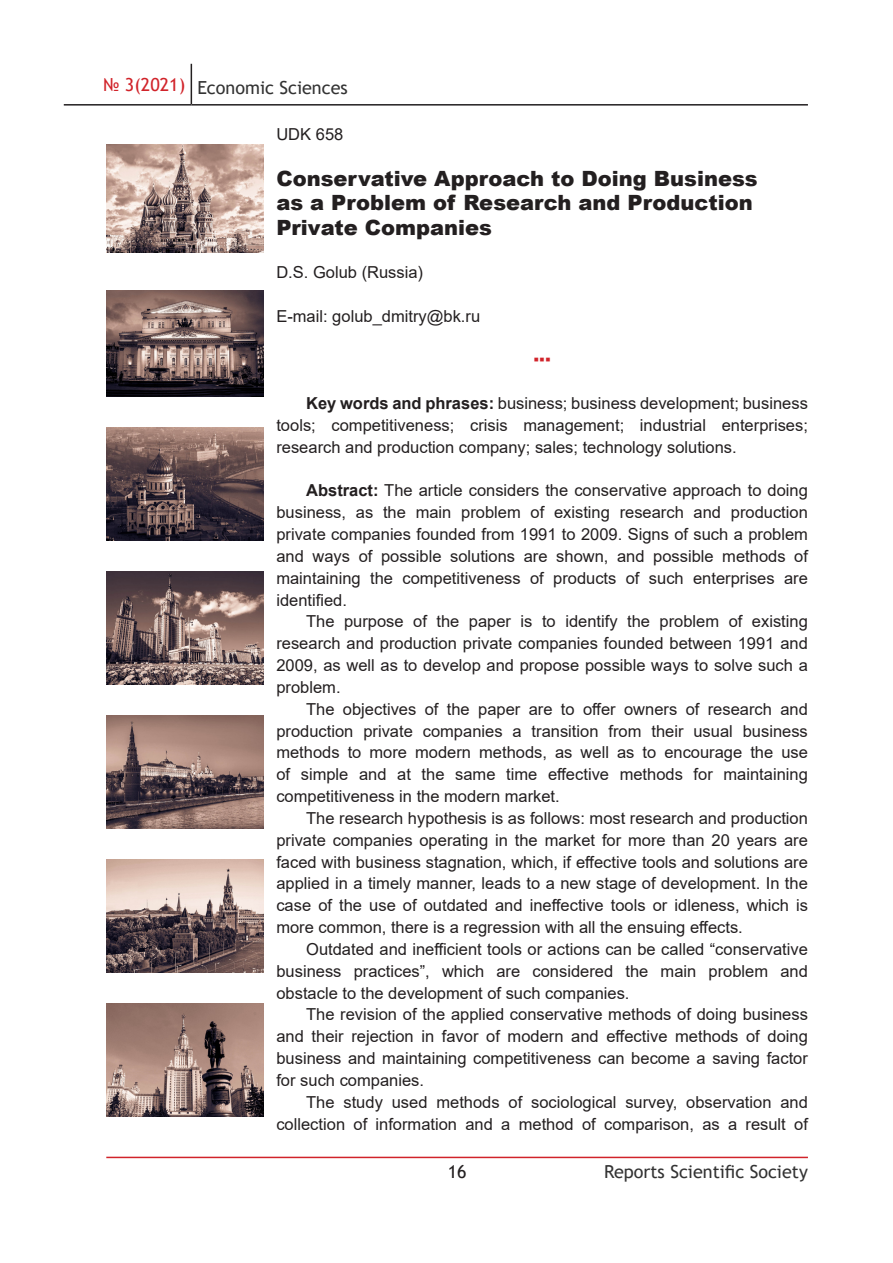
<style>
.page{position:relative;width:893px;height:1263px;background:#fff}
.page>*{position:absolute;margin:0;border:0;box-sizing:border-box;transform-origin:0 0}
.t1{font:900 21px/24.5px "Arial";color:#231f20}
.t2{font:18px "Trebuchet MS";color:#333}
.t3{font:18px "Trebuchet MS";color:#231f20}
.t4{font:16.5px/21.9px "Arial";color:#231f20;text-align:justify}
.t5{font:italic 16.5px "Arial";color:#d1232a}
.s1{font-weight:700}
</style>
<div class="page">
<hr style="left:191px;top:64px;width:1px;height:40px;background:#231f20">
<hr style="left:64px;top:104px;width:127px;height:2px;background:#231f20">
<hr style="left:191px;top:104px;width:617px;height:2px;background:#231f20">
<hr style="left:106px;top:1157px;width:702px;height:1px;background:#d1232a">
<img style="left:106px;top:144px;width:158px;height:108px">
<img style="left:106px;top:291px;width:158px;height:105px">
<img style="left:106px;top:428px;width:158px;height:112px">
<img style="left:106px;top:572px;width:158px;height:112px">
<img style="left:106px;top:716px;width:158px;height:112px">
<img style="left:106px;top:859px;width:158px;height:113px">
<img style="left:106px;top:1004px;width:158px;height:112px">
<p class="t2" style="left:103px;top:76px;width:246px"><sup>№</sup> <sup>3(2021)</sup> Economic Sciences</p>
<p class="t4" style="left:276px;top:123px;width:68px">UDK 658</p>
<p class="t1" style="left:276px;top:165px;width:483px">Conservative Approach to Doing Business as a Problem of Research and Production<br>Private Companies</p>
<p class="t4" style="left:276px;top:261px;width:148px">D.S. Golub (Russia)</p>
<p class="t4" style="left:276px;top:305px;width:205px">E-mail: golub_dmitry@bk.ru</p>
<p class="t5" style="left:533px;top:349px;width:19px">▪▪▪</p>
<p class="t4" style="left:276px;top:392px;width:533px;text-indent:30px"><span class="s1">Key words and phrases:</span> business; business development; business tools; competitiveness; crisis management; industrial enterprises; research and production company; sales; technology solutions.</p>
<p class="t4" style="left:276px;top:480px;width:533px;text-indent:30px"><span class="s1">Abstract:</span> The article considers the conservative approach to doing business, as the main problem of existing research and production private companies founded from 1991 to 2009. Signs of such a problem and ways of possible solutions are shown, and possible methods of maintaining the competitiveness of products of such enterprises are identified.</p>
<p class="t4" style="left:276px;top:611px;width:533px;text-indent:30px">The purpose of the paper is to identify the problem of existing research and production private companies founded between 1991 and 2009, as well as to develop and propose possible ways to solve such a problem.</p>
<p class="t4" style="left:276px;top:698px;width:533px;text-indent:30px">The objectives of the paper are to offer owners of research and production private companies a transition from their usual business methods to more modern methods, as well as to encourage the use of simple and at the same time effective methods for maintaining competitiveness in the modern market.</p>
<p class="t4" style="left:276px;top:807px;width:533px;text-indent:30px">The research hypothesis is as follows: most research and production private companies operating in the market for more than 20 years are faced with business stagnation, which, if effective tools and solutions are applied in a timely manner, leads to a new stage of development. In the case of the use of outdated and ineffective tools or idleness, which is more common, there is a regression with all the ensuing effects.</p>
<p class="t4" style="left:276px;top:938px;width:533px;text-indent:30px">Outdated and inefficient tools or actions can be called “conservative business practices”, which are considered the main problem and obstacle to the development of such companies.</p>
<p class="t4" style="left:276px;top:1003px;width:533px;text-indent:30px">The revision of the applied conservative methods of doing business and their rejection in favor of modern and effective methods of doing business and maintaining competitiveness can become a saving factor for such companies.</p>
<p class="t4" style="left:276px;top:1091px;width:533px;text-align:right">The study used methods of sociological survey, observation and collection of information and a method of comparison, as a result of</p>
<p class="t3" style="left:448px;top:1160px;width:20px">16</p>
<p class="t2" style="left:604px;top:1160px;width:205px">Reports Scientific Society</p>
</div>
